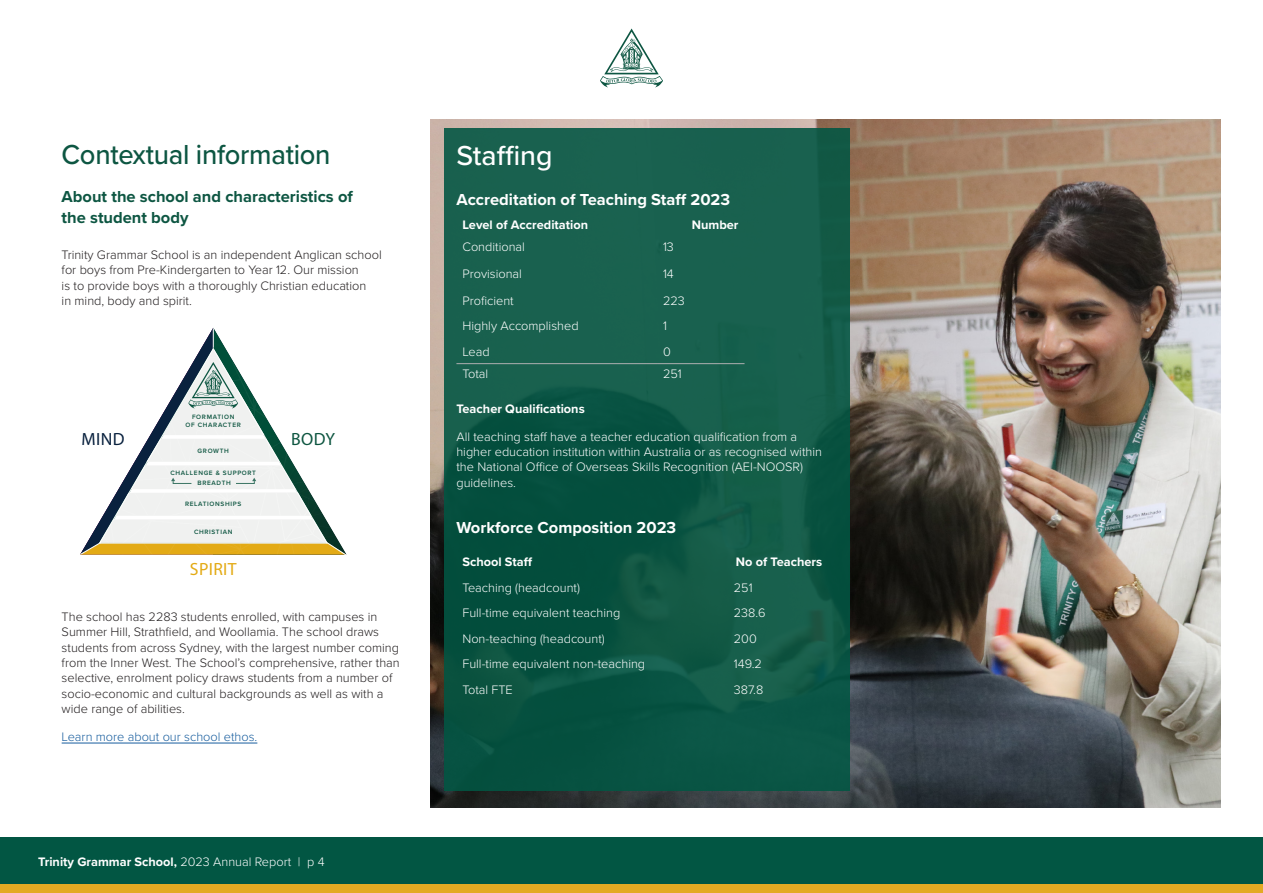
<style>
.page{position:relative;width:1263px;height:893px;background:#fff}
.page>*{position:absolute;margin:0;border:0;box-sizing:border-box;transform-origin:0 0}
.header_3{font:500 28.5px "Proxima Nova";letter-spacing:-.01em;color:#0d5642;scale:.96 1}
.header_3-2{font:500 28.5px "Proxima Nova";color:#fff}
.t1{font:17.7px "Myriad Pro";letter-spacing:.02em;color:#e3aa15}
.t2{font:17.7px "Myriad Pro";color:#09213e}
.t3{font:17.7px "Myriad Pro";color:#0d5540}
.header_6_-_updated{font:700 16.5px "Proxima Nova";color:#fff}
.header_6_-_updated-2{font:700 16.5px/21px "Proxima Nova";color:#0d5642}
.Content{font:300 12.75px/15.3px "Proxima Nova";color:#231f20}
.Content-2{font:300 12.75px/15.3px "Proxima Nova";color:#fff}
.Bold_Green-_updated{font:700 12.75px "Proxima Nova";color:#fff}
.Bold_black{font:700 12.75px "Proxima Nova";color:#fff}
.Content-3{font:300 12.75px "Proxima Nova";color:#175d9e}
.Bold_black-2{font:300 12.75px "Proxima Nova";color:#fff}
.t4{font:600 6.45px/7.8px "Proxima Nova";letter-spacing:.1em;color:#0d5540;text-align:center}
.s1{font-weight:300}
</style>
<div class="page">
<div style="left:0;top:837px;width:1263px;height:52px;background:#025643"></div>
<div style="left:0;top:884px;width:1263px;height:9px;background:#e3aa23"></div>
<svg style="left:600px;top:29px;width:63px;height:59px"></svg>
<img style="left:430px;top:119px;width:790px;height:689px">
<hr style="left:62px;top:743px;width:195px;height:1px;background:#175d9e">
<svg style="left:80px;top:328px;width:267px;height:227px"></svg>
<div style="left:444px;top:128px;width:406px;height:663px;background:linear-gradient(to right,#0c5644,#145d4a)"></div>
<hr style="left:456px;top:363px;width:201px;height:1px;background:#aeafb0">
<hr style="left:657px;top:363px;width:87px;height:1px;background:#aeafb0">
<p class="header_3" style="left:62px;top:133px;width:282px">Contextual information</p>
<p class="header_6_-_updated-2" style="left:62px;top:185px;width:293px">About the school and characteristics of the student body</p>
<p class="Content" style="left:62px;top:247px;width:322px">Trinity Grammar School is an independent Anglican school for boys from Pre-Kindergarten to Year 12. Our mission<br>is to provide boys with a thoroughly Christian education<br>in mind, body and spirit.</p>
<p class="t4" style="left:186px;top:413px;width:57px">FORMATION<br>OF CHARACTER</p>
<p class="t2" style="left:81px;top:428px;width:44px">MIND</p>
<p class="t3" style="left:291px;top:428px;width:45px">BODY</p>
<p class="t4" style="left:198px;top:446px;width:33px">GROWTH</p>
<p class="t4" style="left:170px;top:468px;width:87px">CHALLENGE &amp; SUPPORT</p>
<p class="t4" style="left:198px;top:479px;width:35px">BREADTH</p>
<p class="t4" style="left:185px;top:500px;width:58px">RELATIONSHIPS</p>
<p class="t4" style="left:194px;top:527px;width:40px">CHRISTIAN</p>
<p class="t1" style="left:190px;top:558px;width:48px">SPIRIT</p>
<p class="Content" style="left:62px;top:608px;width:340px">The school has 2283 students enrolled, with campuses in Summer Hill, Strathfield, and Woollamia. The school draws students from across Sydney, with the largest number coming from the Inner West. The School’s comprehensive, rather than selective, enrolment policy draws students from a number of socio-economic and cultural backgrounds as well as with a wide range of abilities.</p>
<p class="Content-3" style="left:62px;top:727px;width:197px">Learn more about our school ethos.</p>
<p class="Bold_Green-_updated" style="left:38px;top:852px;width:288px">Trinity Grammar School, <span class="s1">2023 Annual Report | p 4</span></p>
<p class="header_3-2" style="left:456px;top:135px;width:98px">Staffing</p>
<p class="header_6_-_updated" style="left:456px;top:187px;width:275px">Accreditation of Teaching Staff 2023</p>
<p class="Bold_black" style="left:462px;top:216px;width:127px">Level of Accreditation</p>
<p class="Bold_black" style="left:692px;top:216px;width:48px">Number</p>
<p class="Content-2" style="left:462px;top:239px;width:64px">Conditional</p>
<p class="Content-2" style="left:663px;top:239px;width:12px">13</p>
<p class="Content-2" style="left:462px;top:266px;width:61px">Provisional</p>
<p class="Content-2" style="left:663px;top:266px;width:12px">14</p>
<p class="Content-2" style="left:462px;top:292px;width:53px">Proficient</p>
<p class="Content-2" style="left:663px;top:292px;width:23px">223</p>
<p class="Content-2" style="left:462px;top:318px;width:118px">Highly Accomplished</p>
<p class="Content-2" style="left:663px;top:318px;width:5px">1</p>
<p class="Content-2" style="left:462px;top:343px;width:29px">Lead</p>
<p class="Content-2" style="left:663px;top:343px;width:9px">0</p>
<p class="Content-2" style="left:462px;top:365px;width:27px">Total</p>
<p class="Bold_black-2" style="left:663px;top:364px;width:20px">251</p>
<p class="Bold_Green-_updated" style="left:456px;top:399px;width:130px">Teacher Qualifications</p>
<p class="Content-2" style="left:456px;top:428px;width:367px">All teaching staff have a teacher education qualification from a higher education institution within Australia or as recognised within the National Office of Overseas Skills Recognition (AEI-NOOSR) guidelines.</p>
<p class="header_6_-_updated" style="left:456px;top:515px;width:221px">Workforce Composition 2023</p>
<p class="Bold_black" style="left:462px;top:553px;width:71px">School Staff</p>
<p class="Bold_black" style="left:736px;top:553px;width:88px">No of Teachers</p>
<p class="Content-2" style="left:462px;top:579px;width:119px">Teaching (headcount)</p>
<p class="Content-2" style="left:734px;top:579px;width:20px">251</p>
<p class="Content-2" style="left:462px;top:605px;width:159px">Full-time equivalent teaching</p>
<p class="Content-2" style="left:734px;top:605px;width:33px">238.6</p>
<p class="Content-2" style="left:462px;top:630px;width:144px">Non-teaching (headcount)</p>
<p class="Content-2" style="left:734px;top:630px;width:24px">200</p>
<p class="Content-2" style="left:462px;top:656px;width:184px">Full-time equivalent non-teaching</p>
<p class="Content-2" style="left:734px;top:656px;width:30px">149.2</p>
<p class="Content-2" style="left:462px;top:681px;width:52px">Total FTE</p>
<p class="Content-2" style="left:734px;top:681px;width:31px">387.8</p>
</div>
